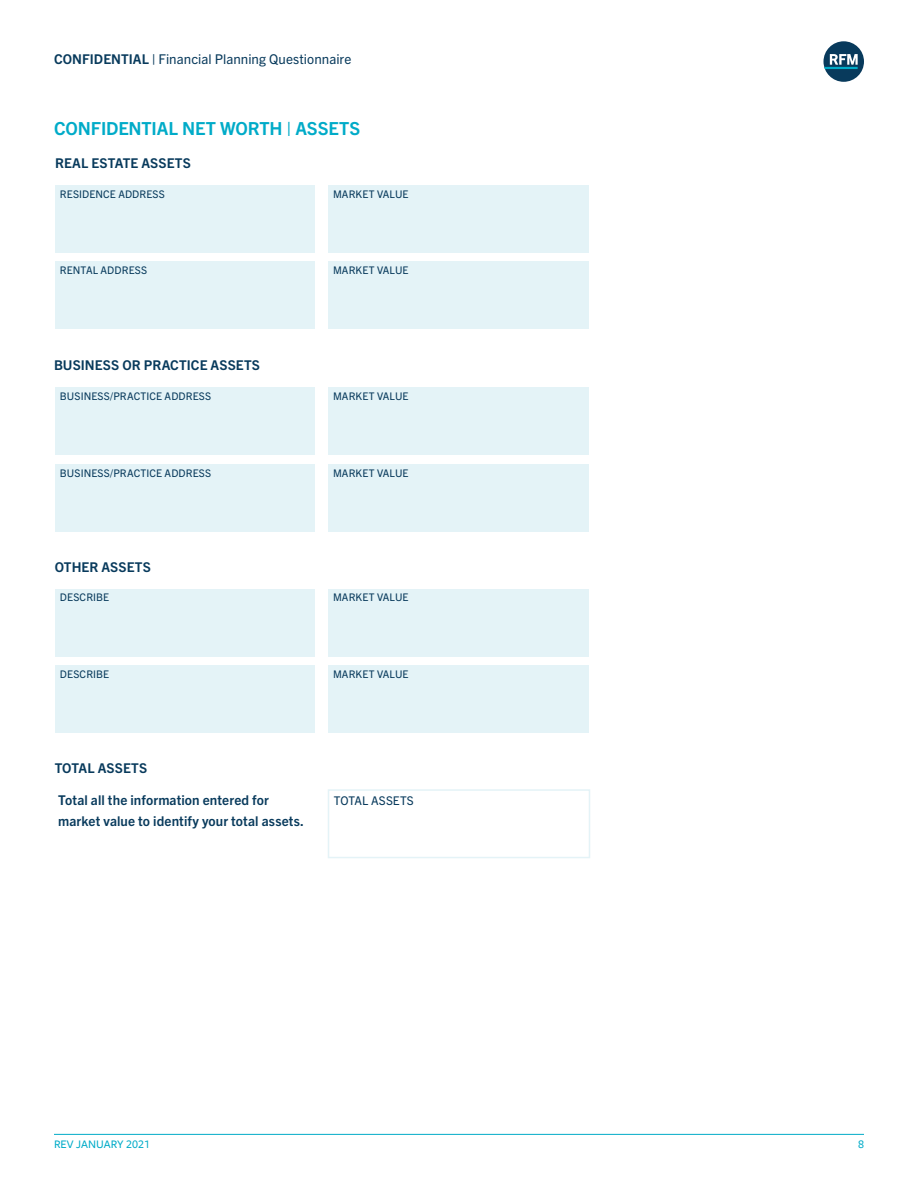
<style>
.page{position:relative;width:918px;height:1188px;background:#fff}
.page>*{position:absolute;margin:0;border:0;box-sizing:border-box;transform-origin:0 0}
.t1{font:700 18px "Trade Gothic Next LT Pro";letter-spacing:-.01em;color:#00abc8}
.t2{font:700 13.5px "Trade Gothic Next LT Pro";letter-spacing:.01em;color:#083a5c}
.t3{font:13.5px "Trade Gothic Next LT Pro";color:#083a5c}
.t4{font:500 12px "Freight Sans Pro";color:#00abc8}
.t5{font:12px "Trade Gothic Next LT Pro";letter-spacing:.005em;color:#083a5c}
.t6{font:10.5px "Trade Gothic Next LT Pro";letter-spacing:.01em;color:#083a5c}
.s1{font-weight:700}
</style>
<div class="page">
<hr style="left:54px;top:1134px;width:810px;height:1px;background:#00abc8">
<div style="left:55px;top:185px;width:260px;height:67px;background:#e4f3f7"></div>
<div style="left:55px;top:388px;width:260px;height:67px;background:#e4f3f7"></div>
<div style="left:55px;top:589px;width:260px;height:67px;background:#e4f3f7"></div>
<div style="left:328px;top:185px;width:262px;height:67px;background:#e4f3f7"></div>
<div style="left:328px;top:388px;width:262px;height:67px;background:#e4f3f7"></div>
<div style="left:328px;top:589px;width:262px;height:67px;background:#e4f3f7"></div>
<div style="left:328px;top:789px;width:262px;height:69px;border:2px solid #e4f3f7"></div>
<div style="left:55px;top:262px;width:260px;height:67px;background:#e4f3f7"></div>
<div style="left:55px;top:464px;width:260px;height:68px;background:#e4f3f7"></div>
<div style="left:55px;top:666px;width:260px;height:67px;background:#e4f3f7"></div>
<div style="left:328px;top:262px;width:262px;height:67px;background:#e4f3f7"></div>
<div style="left:328px;top:464px;width:262px;height:68px;background:#e4f3f7"></div>
<div style="left:328px;top:666px;width:262px;height:67px;background:#e4f3f7"></div>
<div style="left:824px;top:41px;width:40px;height:41px;background:#083a5c;border-radius:50%"></div>
<svg style="left:824px;top:54px;width:34px;height:15px"></svg>
<p class="t3" style="left:54px;top:50px;width:299px"><span class="s1">CONFIDENTIAL |</span> Financial Planning Questionnaire</p>
<p class="t1" style="left:54px;top:116px;width:308px">CONFIDENTIAL NET WORTH | ASSETS</p>
<p class="t2" style="left:55px;top:154px;width:137px">REAL ESTATE ASSETS</p>
<p class="t6" style="left:60px;top:186px;width:107px">RESIDENCE ADDRESS</p>
<p class="t6" style="left:60px;top:263px;width:89px">RENTAL ADDRESS</p>
<p class="t2" style="left:54px;top:355px;width:208px">BUSINESS OR PRACTICE ASSETS</p>
<p class="t6" style="left:60px;top:389px;width:153px">BUSINESS/PRACTICE ADDRESS</p>
<p class="t6" style="left:60px;top:466px;width:153px">BUSINESS/PRACTICE ADDRESS</p>
<p class="t2" style="left:55px;top:558px;width:98px">OTHER ASSETS</p>
<p class="t6" style="left:60px;top:590px;width:51px">DESCRIBE</p>
<p class="t6" style="left:60px;top:667px;width:51px">DESCRIBE</p>
<p class="t2" style="left:55px;top:759px;width:94px">TOTAL ASSETS</p>
<p class="t6" style="left:333px;top:186px;width:77px">MARKET VALUE</p>
<p class="t6" style="left:333px;top:263px;width:77px">MARKET VALUE</p>
<p class="t6" style="left:333px;top:389px;width:77px">MARKET VALUE</p>
<p class="t6" style="left:333px;top:466px;width:77px">MARKET VALUE</p>
<p class="t6" style="left:333px;top:590px;width:77px">MARKET VALUE</p>
<p class="t6" style="left:333px;top:667px;width:77px">MARKET VALUE</p>
<p class="t2" style="left:58px;top:791px;width:212px">Total all the information entered for</p>
<p class="t5" style="left:334px;top:792px;width:82px">TOTAL ASSETS</p>
<p class="t2" style="left:58px;top:812px;width:247px">market value to identify your total assets.</p>
<p class="t4" style="left:54px;top:1137px;width:98px">REV JANUARY 2021</p>
<p class="t4" style="left:858px;top:1137px;width:7px">8</p>
</div>
